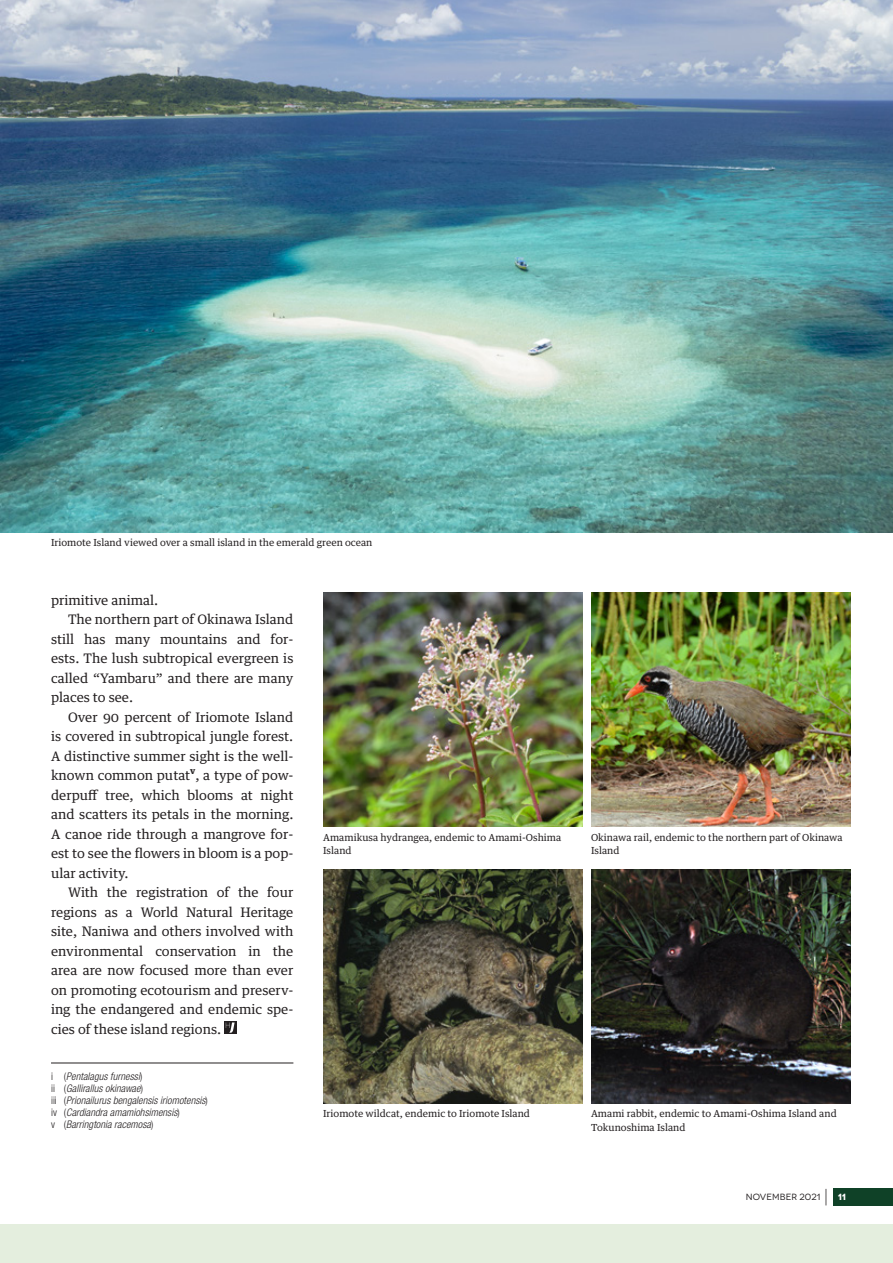
<style>
.page{position:relative;width:893px;height:1263px;background:#fff}
.page>*{position:absolute;margin:0;border:0;box-sizing:border-box;transform-origin:0 0}
.t1{font:13.2px/19.5px "Guardian Text Egyp";color:#231f20;text-align:justify}
.t2{font:italic 300 condensed 10.5px/12px "Helvetica Neue LT Pro";letter-spacing:.005em;color:#231f20}
.t3{font:9.75px/13.5px "Guardian Text Egyp";color:#231f20}
.t4{font:9px "Novecentowide";letter-spacing:.015em;color:#231f20}
.t5{font:900 8.7px "Guardian Text Egyp";color:#231f20}
.s1{font-style:normal}
.s2{font-weight:300;font-size:19.5px}
.s3{font-weight:700;color:#fff}
</style>
<div class="page">
<div style="left:0;top:1225px;width:893px;height:38px;background:#e4eede"></div>
<img style="left:0;top:0;width:893px;height:532px">
<div style="left:833px;top:1188px;width:60px;height:18px;background:#0f4127"></div>
<svg style="left:224px;top:1021px;width:12px;height:13px"></svg>
<svg style="left:226px;top:1022px;width:9px;height:11px"></svg>
<hr style="left:51px;top:1063px;width:242px;height:1px;background:#231f20">
<img style="left:591px;top:593px;width:259px;height:234px">
<img style="left:591px;top:869px;width:259px;height:234px">
<img style="left:323px;top:593px;width:260px;height:234px">
<img style="left:323px;top:869px;width:260px;height:234px">
<p class="t3" style="left:51px;top:535px;width:323px">Iriomote Island viewed over a small island in the emerald green ocean</p>
<p class="t1" style="left:51px;top:589px;width:109px">primitive animal.</p>
<p class="t1" style="left:68px;top:608px;width:227px">The northern part of Okinawa Island</p>
<p class="t1" style="left:51px;top:628px;width:244px">still has many mountains and for-</p>
<p class="t1" style="left:51px;top:647px;width:244px">ests. The lush subtropical evergreen is</p>
<p class="t1" style="left:51px;top:667px;width:244px">called “Yambaru” and there are many</p>
<p class="t1" style="left:51px;top:686px;width:84px">places to see.</p>
<p class="t1" style="left:68px;top:706px;width:227px">Over 90 percent of Iriomote Island</p>
<p class="t1" style="left:51px;top:725px;width:244px">is covered in subtropical jungle forest.</p>
<p class="t1" style="left:51px;top:745px;width:244px">A distinctive summer sight is the well-</p>
<p class="t1" style="left:51px;top:764px;width:244px">known common putat , a type of pow-</p>
<p class="t5" style="left:190px;top:763px;width:7px">v</p>
<p class="t1" style="left:51px;top:784px;width:244px">derpuff tree, which blooms at night and scatters its petals in the morning.<br>A canoe ride through a mangrove for&shy;est to see the flowers in bloom is a pop&shy;ular activity.</p>
<p class="t1" style="left:51px;top:881px;width:244px;text-indent:17px">With the registration of the four regions as a World Natural Heritage site, Naniwa and others involved with environmental conservation in the area are now focused more than ever on promoting ecotourism and preserv&shy;ing the endangered and endemic spe&shy;cies of these island regions.</p>
<p class="t2" style="left:51px;top:1070px;width:158px"><span class="s1">i (</span>Pentalagus furnessi<span class="s1">)<br>ii (</span>Gallirallus okinawae<span class="s1">)<br>iii (</span>Prionailurus bengalensis iriomotensis<span class="s1">) iv (</span>Cardiandra amamiohsimensis<span class="s1">)<br>v (</span>Barringtonia racemosa<span class="s1">)</span></p>
<p class="t3" style="left:323px;top:829px;width:240px">Amamikusa hydrangea, endemic to Amami-Oshima<br>Island</p>
<p class="t3" style="left:323px;top:1106px;width:208px">Iriomote wildcat, endemic to Iriomote Island</p>
<p class="t3" style="left:591px;top:829px;width:253px">Okinawa rail, endemic to the northern part of Okinawa<br>Island</p>
<p class="t3" style="left:591px;top:1106px;width:247px">Amami rabbit, endemic to Amami-Oshima Island and<br>Tokunoshima Island</p>
<p class="t4" style="left:746px;top:1192px;width:102px">NOVEMBER 2021 <span class="s2">|</span> <span class="s3">11</span></p>
</div>
